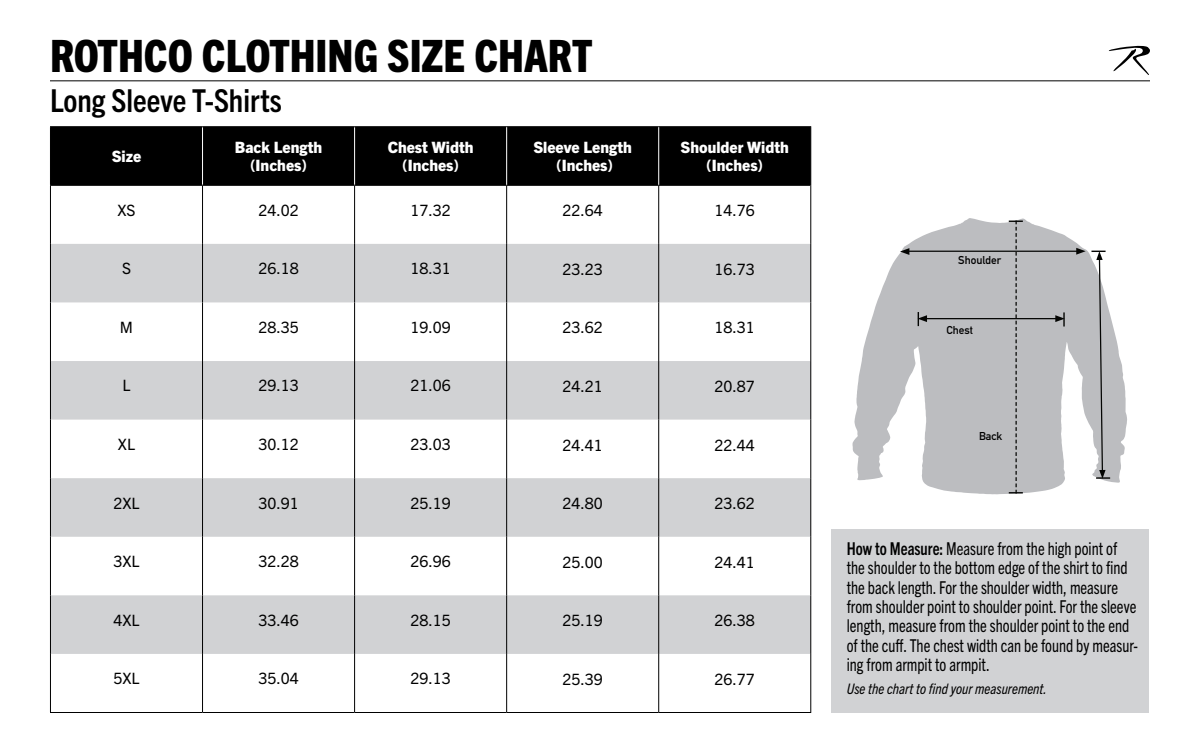
<style>
.page{position:relative;width:1200px;height:750px;background:#fff}
.page>*{position:absolute;margin:0;border:0;box-sizing:border-box;transform-origin:0 0}
.t1{font:800 condensed 44.75px "Trade Gothic Next LT Pro";color:#000}
.t2{font:700 condensed 31.62px "Trade Gothic Next LT Pro";color:#000}
.t3{font:condensed 17.75px/19.4px "Trade Gothic Next LT Pro";color:#000;scale:.9 1}
.t4{font:15.62px "Trade Gothic Next LT Pro";color:#000}
.t5{font:800 15.62px "Trade Gothic Next LT Pro";color:#fff}
.t6{font:italic condensed 14.5px "Trade Gothic Next LT Pro";color:#000}
.t7{font:700 11.25px "DIN Alternate";color:#000}
.s1{font-weight:700}
</style>
<div class="page">
<svg style="left:852px;top:218px;width:275px;height:276px;fill:#bcbdc0"></svg>
<div style="left:51px;top:127px;width:759px;height:58px;background:#000"></div>
<svg style="left:51px;top:244px;width:759px;height:410px;fill:#d1d2d4"></svg>
<hr style="left:202px;top:127px;width:1px;height:58px;background:#fff">
<hr style="left:354px;top:127px;width:1px;height:58px;background:#fff">
<hr style="left:202px;top:186px;width:1px;height:58px;background:#000">
<hr style="left:354px;top:186px;width:1px;height:58px;background:#000">
<hr style="left:202px;top:244px;width:1px;height:58px;background:#000">
<hr style="left:354px;top:244px;width:1px;height:58px;background:#000">
<hr style="left:202px;top:302px;width:1px;height:59px;background:#000">
<hr style="left:354px;top:302px;width:1px;height:59px;background:#000">
<hr style="left:202px;top:361px;width:1px;height:59px;background:#000">
<hr style="left:354px;top:361px;width:1px;height:59px;background:#000">
<hr style="left:202px;top:420px;width:1px;height:58px;background:#000">
<hr style="left:354px;top:420px;width:1px;height:58px;background:#000">
<hr style="left:202px;top:478px;width:1px;height:59px;background:#000">
<hr style="left:354px;top:478px;width:1px;height:59px;background:#000">
<hr style="left:50px;top:126px;width:153px;height:1px;background:#000">
<hr style="left:203px;top:126px;width:152px;height:1px;background:#000">
<hr style="left:355px;top:126px;width:152px;height:1px;background:#000">
<hr style="left:50px;top:185px;width:153px;height:1px;background:#000">
<hr style="left:203px;top:185px;width:152px;height:1px;background:#000">
<hr style="left:355px;top:185px;width:152px;height:1px;background:#000">
<hr style="left:50px;top:127px;width:1px;height:58px;background:#000">
<hr style="left:50px;top:186px;width:1px;height:58px;background:#000">
<hr style="left:50px;top:244px;width:1px;height:58px;background:#000">
<hr style="left:50px;top:302px;width:1px;height:59px;background:#000">
<hr style="left:50px;top:361px;width:1px;height:59px;background:#000">
<hr style="left:50px;top:420px;width:1px;height:58px;background:#000">
<hr style="left:50px;top:478px;width:1px;height:59px;background:#000">
<hr style="left:507px;top:126px;width:152px;height:1px;background:#000">
<hr style="left:507px;top:185px;width:152px;height:1px;background:#000">
<hr style="left:506px;top:186px;width:1px;height:58px;background:#000">
<hr style="left:658px;top:186px;width:1px;height:58px;background:#000">
<hr style="left:506px;top:244px;width:1px;height:58px;background:#000">
<hr style="left:658px;top:244px;width:1px;height:58px;background:#000">
<hr style="left:506px;top:302px;width:1px;height:59px;background:#000">
<hr style="left:658px;top:302px;width:1px;height:59px;background:#000">
<hr style="left:506px;top:361px;width:1px;height:59px;background:#000">
<hr style="left:658px;top:361px;width:1px;height:59px;background:#000">
<hr style="left:506px;top:420px;width:1px;height:58px;background:#000">
<hr style="left:658px;top:420px;width:1px;height:58px;background:#000">
<hr style="left:506px;top:478px;width:1px;height:59px;background:#000">
<hr style="left:658px;top:478px;width:1px;height:59px;background:#000">
<hr style="left:506px;top:127px;width:1px;height:58px;background:#fff">
<hr style="left:810px;top:185px;width:1px;height:59px;background:#000">
<hr style="left:810px;top:244px;width:1px;height:58px;background:#000">
<hr style="left:810px;top:302px;width:1px;height:59px;background:#000">
<hr style="left:810px;top:361px;width:1px;height:59px;background:#000">
<hr style="left:810px;top:420px;width:1px;height:58px;background:#000">
<hr style="left:810px;top:478px;width:1px;height:59px;background:#000">
<hr style="left:50px;top:537px;width:1px;height:58px;background:#000">
<hr style="left:202px;top:537px;width:1px;height:58px;background:#000">
<hr style="left:354px;top:537px;width:1px;height:58px;background:#000">
<hr style="left:506px;top:537px;width:1px;height:58px;background:#000">
<hr style="left:658px;top:537px;width:1px;height:58px;background:#000">
<hr style="left:810px;top:537px;width:1px;height:58px;background:#000">
<hr style="left:50px;top:595px;width:1px;height:59px;background:#000">
<hr style="left:202px;top:595px;width:1px;height:59px;background:#000">
<hr style="left:354px;top:595px;width:1px;height:59px;background:#000">
<hr style="left:506px;top:595px;width:1px;height:59px;background:#000">
<hr style="left:658px;top:595px;width:1px;height:59px;background:#000">
<hr style="left:810px;top:595px;width:1px;height:59px;background:#000">
<hr style="left:50px;top:654px;width:1px;height:58px;background:#000">
<hr style="left:202px;top:654px;width:1px;height:58px;background:#000">
<hr style="left:354px;top:654px;width:1px;height:58px;background:#000">
<hr style="left:506px;top:654px;width:1px;height:58px;background:#000">
<hr style="left:658px;top:654px;width:1px;height:58px;background:#000">
<hr style="left:810px;top:654px;width:1px;height:58px;background:#000">
<hr style="left:50px;top:712px;width:153px;height:1px;background:#000">
<hr style="left:203px;top:712px;width:152px;height:1px;background:#000">
<hr style="left:355px;top:712px;width:152px;height:1px;background:#000">
<hr style="left:507px;top:712px;width:152px;height:1px;background:#000">
<hr style="left:659px;top:712px;width:152px;height:1px;background:#000">
<hr style="left:659px;top:126px;width:152px;height:1px;background:#000">
<hr style="left:659px;top:185px;width:151px;height:1px;background:#000">
<hr style="left:658px;top:127px;width:1px;height:58px;background:#fff">
<hr style="left:810px;top:127px;width:1px;height:58px;background:#000">
<svg style="left:900px;top:248px;width:9px;height:7px"></svg>
<svg style="left:918px;top:312px;width:9px;height:14px"></svg>
<svg style="left:1055px;top:312px;width:10px;height:15px"></svg>
<svg style="left:1009px;top:221px;width:14px;height:273px;background:#b0b1b3"></svg>
<hr style="left:909px;top:251px;width:169px;height:1px;background:#040503">
<hr style="left:925px;top:318px;width:137px;height:1px;background:#040503">
<div style="left:831px;top:529px;width:318px;height:183px;background:#d1d2d4"></div>
<hr style="left:50px;top:80px;width:1100px;height:1px;background:#000">
<svg style="left:1108px;top:45px;width:42px;height:30px"></svg>
<svg style="left:1076px;top:248px;width:34px;height:231px"></svg>
<p class="t1" style="left:50px;top:25px;width:544px">ROTHCO CLOTHING SIZE CHART</p>
<p class="t2" style="left:50px;top:79px;width:234px">Long Sleeve T-Shirts</p>
<p class="t5" style="left:112px;top:145px;width:31px">Size</p>
<p class="t5" style="left:235px;top:136px;width:89px">Back Length</p>
<p class="t5" style="left:250px;top:155px;width:58px">(Inches)</p>
<p class="t5" style="left:388px;top:136px;width:87px">Chest Width</p>
<p class="t5" style="left:402px;top:155px;width:58px">(Inches)</p>
<p class="t5" style="left:533px;top:136px;width:100px">Sleeve Length</p>
<p class="t5" style="left:556px;top:155px;width:58px">(Inches)</p>
<p class="t5" style="left:681px;top:136px;width:110px">Shoulder Width</p>
<p class="t5" style="left:706px;top:155px;width:58px">(Inches)</p>
<p class="t4" style="left:117px;top:199px;width:20px">XS</p>
<p class="t4" style="left:258px;top:199px;width:42px">24.02</p>
<p class="t4" style="left:410px;top:199px;width:42px">17.32</p>
<p class="t4" style="left:563px;top:200px;width:42px">22.64</p>
<p class="t4" style="left:715px;top:200px;width:42px">14.76</p>
<p class="t4" style="left:122px;top:258px;width:10px">S</p>
<p class="t4" style="left:258px;top:258px;width:42px">26.18</p>
<p class="t4" style="left:410px;top:258px;width:42px">18.31</p>
<p class="t4" style="left:563px;top:258px;width:42px">23.23</p>
<p class="t4" style="left:715px;top:258px;width:42px">16.73</p>
<p class="t4" style="left:120px;top:316px;width:15px">M</p>
<p class="t4" style="left:258px;top:316px;width:42px">28.35</p>
<p class="t4" style="left:410px;top:316px;width:42px">19.09</p>
<p class="t4" style="left:563px;top:317px;width:42px">23.62</p>
<p class="t4" style="left:715px;top:317px;width:42px">18.31</p>
<p class="t4" style="left:122px;top:375px;width:10px">L</p>
<p class="t4" style="left:258px;top:375px;width:42px">29.13</p>
<p class="t4" style="left:410px;top:375px;width:42px">21.06</p>
<p class="t4" style="left:563px;top:375px;width:42px">24.21</p>
<p class="t4" style="left:715px;top:375px;width:42px">20.87</p>
<p class="t4" style="left:118px;top:433px;width:19px">XL</p>
<p class="t4" style="left:258px;top:433px;width:42px">30.12</p>
<p class="t4" style="left:410px;top:433px;width:42px">23.03</p>
<p class="t4" style="left:563px;top:434px;width:42px">24.41</p>
<p class="t4" style="left:715px;top:434px;width:42px">22.44</p>
<p class="t4" style="left:113px;top:492px;width:28px">2XL</p>
<p class="t4" style="left:258px;top:492px;width:42px">30.91</p>
<p class="t4" style="left:410px;top:492px;width:42px">25.19</p>
<p class="t4" style="left:563px;top:493px;width:42px">24.80</p>
<p class="t4" style="left:715px;top:493px;width:42px">23.62</p>
<p class="t4" style="left:113px;top:551px;width:28px">3XL</p>
<p class="t4" style="left:258px;top:551px;width:42px">32.28</p>
<p class="t4" style="left:410px;top:551px;width:42px">26.96</p>
<p class="t4" style="left:563px;top:551px;width:42px">25.00</p>
<p class="t4" style="left:715px;top:551px;width:42px">24.41</p>
<p class="t4" style="left:113px;top:609px;width:28px">4XL</p>
<p class="t4" style="left:258px;top:609px;width:42px">33.46</p>
<p class="t4" style="left:410px;top:609px;width:42px">28.15</p>
<p class="t4" style="left:563px;top:610px;width:42px">25.19</p>
<p class="t4" style="left:715px;top:610px;width:42px">26.38</p>
<p class="t4" style="left:113px;top:668px;width:28px">5XL</p>
<p class="t4" style="left:258px;top:668px;width:42px">35.04</p>
<p class="t4" style="left:410px;top:668px;width:42px">29.13</p>
<p class="t4" style="left:563px;top:668px;width:42px">25.39</p>
<p class="t4" style="left:715px;top:668px;width:42px">26.77</p>
<p class="t7" style="left:958px;top:251px;width:44px">Shoulder</p>
<p class="t7" style="left:947px;top:321px;width:28px">Chest</p>
<p class="t7" style="left:979px;top:427px;width:25px">Back</p>
<p class="t3" style="left:847px;top:538px;width:325px"><span class="s1">How to Measure:</span> Measure from the high point of the shoulder to the bottom edge of the shirt to find the back length. For the shoulder width, measure from shoulder point to shoulder point. For the sleeve length, measure from the shoulder point to the end of the cuff. The chest width can be found by measur&shy;ing from armpit to armpit.</p>
<p class="t6" style="left:847px;top:679px;width:202px">Use the chart to find your measurement.</p>
</div>
